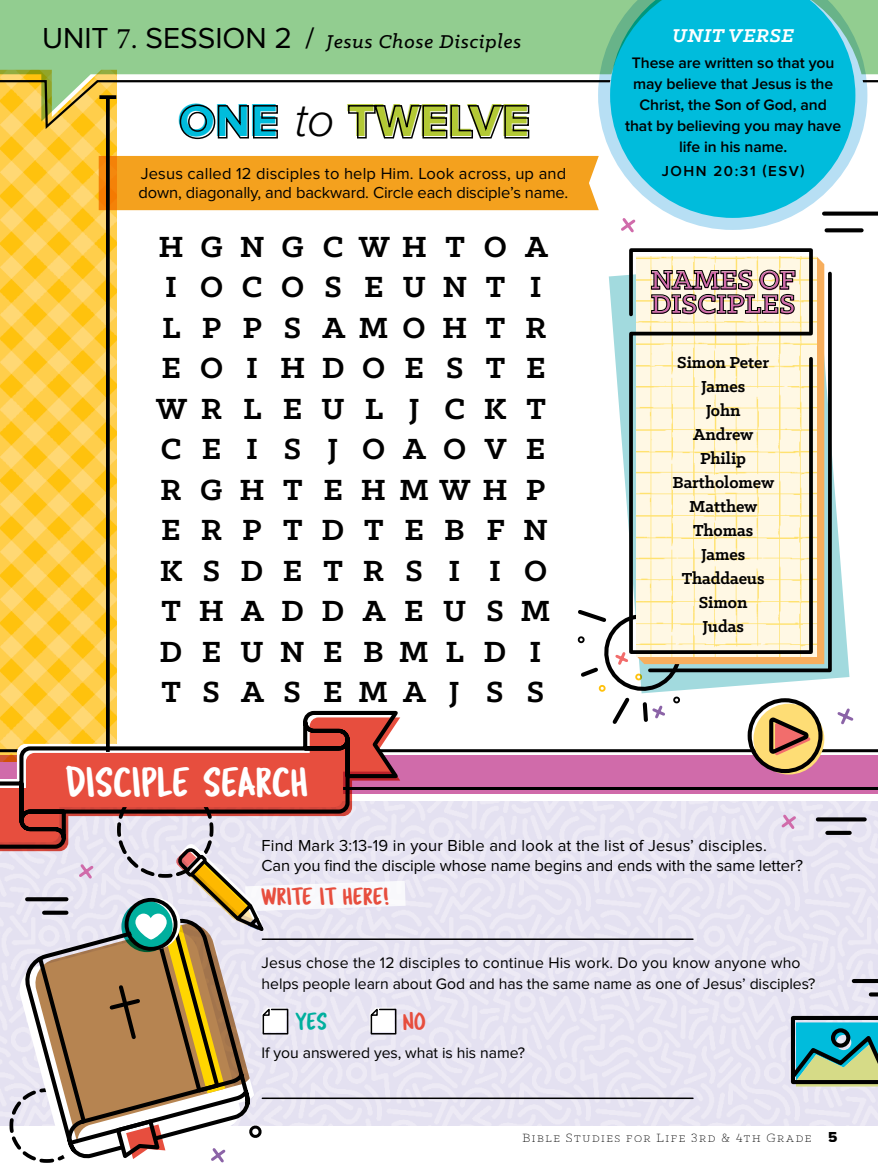
<style>
.page{position:relative;width:878px;height:1175px;background:#fff}
.page>*{position:absolute;margin:0;border:0;box-sizing:border-box;transform-origin:0 0}
.t1{font:47.85px "Proxima Nova Extrabld";letter-spacing:-.005em;color:#b3c935}
.t2{font:42.3px "Tragic Marker";letter-spacing:-.015em;color:#fff}
.t3{font:700 33px/40.5px "Klinic Slab";letter-spacing:.585em;color:#000}
.t4{font:700 30.3px/24.3px "Klinic Slab";letter-spacing:-.01em;color:#d06baa}
.t5{font:24.75px "Tragic Marker";letter-spacing:-.005em;color:#e74e3e}
.t6{font:24.75px "Tragic Marker";color:#00af9e}
.t7{font:italic 500 21px "Klinic Slab";letter-spacing:.04em;color:#000}
.t8{font:italic 700 21px "Klinic Slab";letter-spacing:.025em;color:#fff}
.t9{font:700 18px/24px "Klinic Slab";letter-spacing:-.005em;color:#000;text-align:center}
.t10{font:16.5px/19.5px "Proxima Nova";letter-spacing:-.01em;color:#000}
.t11{font:15.75px/21px "Proxima Nova";letter-spacing:-.005em;color:#000}
.t12{font:600 15.75px/21px "Proxima Nova";letter-spacing:-.005em;color:#000;text-align:center}
.t13{font:600 15px "Proxima Nova";letter-spacing:.1em;color:#000}
.t14{font:300 13.5px "Klinic Slab";letter-spacing:.12em;color:#000}
.s1{font-family:"Proxima Nova";font-weight:400;font-style:normal;font-size:30px}
.s2{font-family:"Minion Pro";font-weight:400;font-style:normal;font-size:30px}
.s3{color:#00bcdc}
.s4{font-family:"Proxima Nova";font-weight:300;font-style:italic;color:#000}
.s5{font-family:"Proxima Nova Extrabld";font-weight:400;font-size:15px}
</style>
<div class="page">
<img style="left:0;top:801px;width:878px;height:324px">
<img style="left:0;top:130px;width:117px;height:578px">
<svg style="left:577px;top:610px;width:103px;height:114px"></svg>
<div style="left:0;top:0;width:878px;height:79px;background:#92cd90"></div>
<svg style="left:0;top:79px;width:878px;height:51px"></svg>
<svg style="left:787px;top:1013px;width:91px;height:74px;background:#5a9c92"></svg>
<svg style="left:608px;top:264px;width:241px;height:429px"></svg>
<svg style="left:627px;top:336px;width:19px;height:320px;background:#b7beb1"></svg>
<svg style="left:646px;top:270px;width:187px;height:404px;background:#ebe1c4"></svg>
<svg style="left:598px;top:0;width:269px;height:230px;background:#37c7dc"></svg>
<svg style="left:405px;top:793px;width:473px;height:1px"></svg>
<div style="left:0;top:755px;width:878px;height:38px;background:#d06baa"></div>
<hr style="left:0;top:749px;width:878px;height:3px;background:#000">
<hr style="left:0;top:787px;width:878px;height:3px;background:#000">
<svg style="left:0;top:709px;width:403px;height:141px"></svg>
<svg style="left:837px;top:708px;width:17px;height:17px"></svg>
<svg style="left:817px;top:817px;width:47px;height:4px"></svg>
<div style="left:827px;top:830px;width:22px;height:5px;background:#000"></div>
<div style="left:824px;top:211px;width:53px;height:5px;background:#000"></div>
<svg style="left:826px;top:228px;width:35px;height:4px"></svg>
<div style="left:99px;top:156px;width:499px;height:54px;background:#f4a11e"></div>
<svg style="left:106px;top:99px;width:4px;height:653px;background:#0f0c03"></svg>
<svg style="left:99px;top:95px;width:17px;height:4px"></svg>
<svg style="left:753px;top:703px;width:71px;height:71px;background:#ddc16a"></svg>
<div style="left:747px;top:698px;width:75px;height:75px;border:4px solid #000;border-radius:50%"></div>
<svg style="left:767px;top:714px;width:45px;height:43px;background:#bf8d57"></svg>
<hr style="left:853px;top:979px;width:25px;height:4px;background:#000">
<svg style="left:870px;top:992px;width:8px;height:4px"></svg>
<svg style="left:618px;top:215px;width:20px;height:18px"></svg>
<svg style="left:778px;top:812px;width:20px;height:19px"></svg>
<svg style="left:347px;top:104px;width:183px;height:35px"></svg>
<svg style="left:179px;top:104px;width:100px;height:36px"></svg>
<svg style="left:627px;top:248px;width:187px;height:88px;background:#c4bfaa"></svg>
<hr style="left:262px;top:938px;width:431px;height:2px;background:#000">
<svg style="left:8px;top:779px;width:397px;height:384px"></svg>
<hr style="left:262px;top:1097px;width:431px;height:2px;background:#000">
<p class="t7" style="left:42px;top:28px;width:480px"><span class="s1">UNIT</span> <span class="s2">7</span> <span class="s1">. SESSION 2 /</span> Jesus Chose Disciples</p>
<h1 class="t1" style="left:178px;top:93px;width:353px"><span class="s3">ONE</span> <span class="s4">to</span> TWELVE</h1>
<p class="t10" style="left:139px;top:164px;width:429px">Jesus called 12 disciples to help Him. Look across, up and down, diagonally, and backward. Circle each disciple’s name.</p>
<h3 class="t3" style="left:156px;top:225px;width:396px">HGNGCWHTOA<br>I OCOSEUNT I<br>LPPSAMOHTR<br>EOIHDOESTE<br>WRLEUL J CKT<br>CE I S JOAOVE<br>RGHTEHMWHP<br>ERPTDTEBFN<br>KSDETRS I IO<br>THADDAEUSM<br>DEUNEBMLD I<br>TSASEMAJ SS</h3>
<h2 class="t2" style="left:66px;top:756px;width:244px">DISCIPLE SEARCH</h2>
<p class="t8" style="left:672px;top:21px;width:123px">UNIT VERSE</p>
<p class="t12" style="left:625px;top:52px;width:217px">These are written so that you may believe that Jesus is the<br>Christ, the Son of God, and that by believing you may have life in his name.</p>
<p class="t13" style="left:661px;top:162px;width:144px">JOHN 20:31 (ESV)</p>
<h3 class="t4" style="left:650px;top:268px;width:147px">NAMES OF<br>DISCIPLES</h3>
<p class="t9" style="left:672px;top:350px;width:103px">Simon Peter<br>James<br>John<br>Andrew<br>Philip<br>Bartholomew<br>Matthew<br>Thomas<br>James<br>Thaddaeus<br>Simon<br>Judas</p>
<p class="t10" style="left:261px;top:836px;width:543px">Find Mark 3:13-19 in your Bible and look at the list of Jesus’ disciples.<br>Can you find the disciple whose name begins and ends with the same letter?</p>
<h3 class="t5" style="left:261px;top:881px;width:129px">WRITE IT HERE!</h3>
<p class="t11" style="left:261px;top:952px;width:555px">Jesus chose the 12 disciples to continue His work. Do you know anyone who helps people learn about God and has the same name as one of Jesus’ disciples?</p>
<h3 class="t6" style="left:295px;top:1006px;width:34px">YES</h3>
<h3 class="t5" style="left:403px;top:1006px;width:24px">NO</h3>
<p class="t11" style="left:261px;top:1042px;width:265px">If you answered yes, what is his name?</p>
<p class="t14" style="left:522px;top:1129px;width:316px">Bible Studies for Life 3rd &amp; 4th Grade <span class="s5">5</span></p>
</div>
